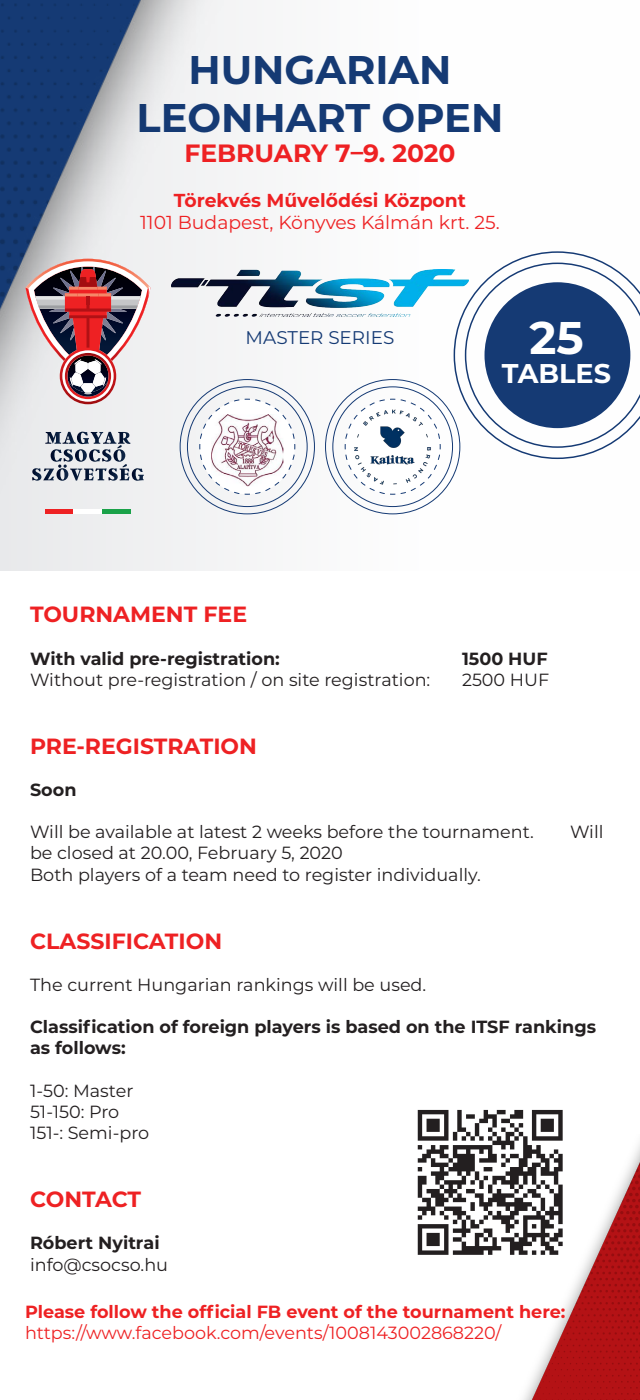
<style>
.page{position:relative;width:640px;height:1400px;background:#fff}
.page>*{position:absolute;margin:0;border:0;box-sizing:border-box;transform-origin:0 0}
.t1{font:700 45.7px "Montserrat";color:#fff}
.t2{font:700 40px "Montserrat";color:#153a74}
.t3{font:700 27.1px "Montserrat";color:#fff}
.t4{font:700 25px "Montserrat";color:#ee2123}
.t5{font:700 22px "Montserrat";color:#ee2123}
.t6{font:18.8px "Montserrat";color:#ee2123}
.t7{font:700 18.8px "Montserrat";color:#ee2123}
.t8{font:18.4px "Montserrat";color:#153a74}
.t9{font:17.6px "Montserrat";color:#231f20}
.t10{font:700 17.6px "Montserrat";color:#231f20}
.t11{font:700 17.6px "Montserrat";color:#ee2123}
.t12{font:17.6px "Montserrat";color:#ee2123}
</style>
<div class="page">
<svg style="left:291px;top:398px;width:5px;height:97px"></svg>
<svg style="left:344px;top:398px;width:97px;height:97px"></svg>
<img style="left:291px;top:270px;width:163px;height:46px">
<svg style="left:454px;top:251px;width:151px;height:208px"></svg>
<svg style="left:465px;top:263px;width:175px;height:185px"></svg>
<div style="left:485px;top:282px;width:145px;height:146px;background:#153a74;border-radius:50%"></div>
<img style="left:0;top:0;width:291px;height:570px">
<svg style="left:26px;top:259px;width:124px;height:145px"></svg>
<svg style="left:32px;top:432px;width:112px;height:49px;background:#acb1bb"></svg>
<hr style="left:46px;top:509px;width:28px;height:4px;background:#ee2123">
<hr style="left:74px;top:509px;width:28px;height:4px;background:#fff">
<hr style="left:102px;top:509px;width:28px;height:4px;background:#1aa249">
<img style="left:26px;top:259px;width:123px;height:29px">
<img style="left:523px;top:1144px;width:117px;height:256px">
<svg style="left:418px;top:1110px;width:145px;height:145px"></svg>
<p class="t2" style="left:188px;top:41px;width:265px">HUNGARIAN</p>
<p class="t2" style="left:137px;top:89px;width:368px">LEONHART OPEN</p>
<p class="t4" style="left:184px;top:135px;width:273px">FEBRUARY 7–9. 2020</p>
<p class="t7" style="left:174px;top:187px;width:294px">Törekvés Művelődési Központ</p>
<p class="t6" style="left:140px;top:210px;width:361px">1101 Budapest, Könyves Kálmán krt. 25.</p>
<p class="t8" style="left:246px;top:325px;width:150px">MASTER SERIES</p>
<p class="t1" style="left:529px;top:305px;width:56px">25</p>
<p class="t3" style="left:502px;top:354px;width:111px">TABLES</p>
<p class="t5" style="left:30px;top:599px;width:219px">TOURNAMENT FEE</p>
<p class="t10" style="left:30px;top:646px;width:251px">With valid pre-registration:</p>
<p class="t10" style="left:462px;top:646px;width:87px">1500 HUF</p>
<p class="t9" style="left:30px;top:667px;width:402px">Without pre-registration / on site registration:</p>
<p class="t9" style="left:462px;top:667px;width:89px">2500 HUF</p>
<p class="t5" style="left:30px;top:730px;width:228px">PRE-REGISTRATION</p>
<p class="t10" style="left:30px;top:777px;width:48px">Soon</p>
<p class="t9" style="left:30px;top:820px;width:505px">Will be available at latest 2 weeks before the tournament.</p>
<p class="t9" style="left:570px;top:820px;width:35px">Will</p>
<p class="t9" style="left:30px;top:841px;width:314px">be closed at 20.00, February 5, 2020</p>
<p class="t9" style="left:30px;top:862px;width:452px">Both players of a team need to register individually.</p>
<p class="t5" style="left:30px;top:925px;width:194px">CLASSIFICATION</p>
<p class="t9" style="left:30px;top:973px;width:398px">The current Hungarian rankings will be used.</p>
<p class="t10" style="left:30px;top:1014px;width:568px">Classification of foreign players is based on the ITSF rankings</p>
<p class="t10" style="left:30px;top:1036px;width:97px">as follows:</p>
<p class="t9" style="left:30px;top:1078px;width:105px">1-50: Master</p>
<p class="t9" style="left:30px;top:1100px;width:91px">51-150: Pro</p>
<p class="t9" style="left:30px;top:1121px;width:121px">151-: Semi-pro</p>
<p class="t5" style="left:30px;top:1183px;width:113px">CONTACT</p>
<p class="t10" style="left:30px;top:1230px;width:131px">Róbert Nyitrai</p>
<p class="t9" style="left:30px;top:1252px;width:140px">info@csocso.hu</p>
<p class="t11" style="left:25px;top:1299px;width:542px">Please follow the official FB event of the tournament here:</p>
<p class="t12" style="left:25px;top:1321px;width:478px">https://www.facebook.com/events/1008143002868220/</p>
</div>
